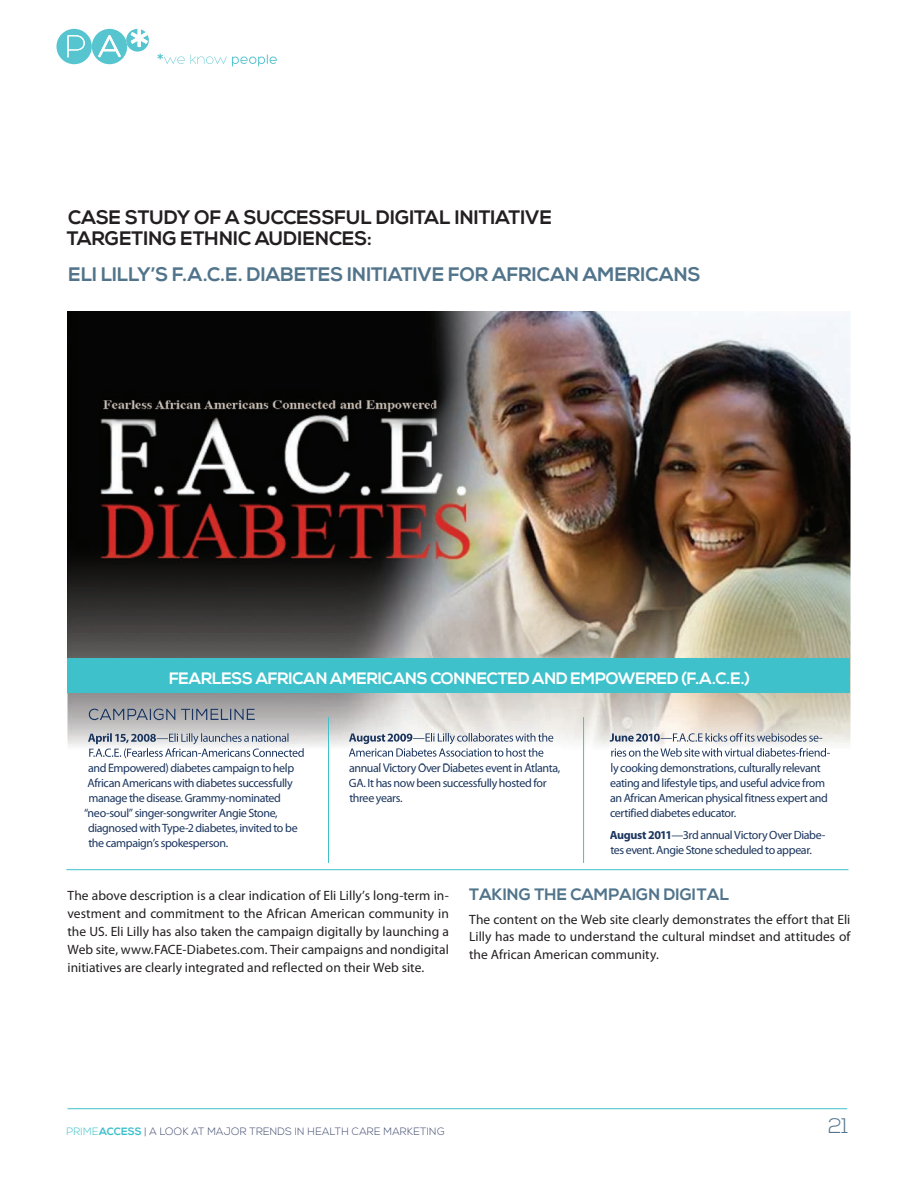
<style>
.page{position:relative;width:918px;height:1188px;background:#fff}
.page>*{position:absolute;margin:0;border:0;box-sizing:border-box;transform-origin:0 0}
.t1{font:300 21px "Nexa";color:#51748b}
.t2{font:700 19.5px/21px "Nexa";color:#231f20}
.t3{font:700 19.5px "Nexa";letter-spacing:.005em;color:#51748b}
.t4{font:700 16.5px "Nexa";letter-spacing:-.01em;color:#fff}
.t5{font:700 16.5px "Nexa";letter-spacing:.005em;color:#51748b}
.t6{font:13.5px/18px "Myriad Pro";letter-spacing:.005em;color:#231f20;text-align:justify}
.t7{font:12px/15px "Myriad Pro";letter-spacing:-.03em;color:#1b355e}
.t8{font:300 10.65px "Nexa";letter-spacing:.03em;color:#404b70}
.s1{font-weight:700}
.s2{color:#3ec1cb}
.s3{font-weight:700;color:#3ec1cb}
</style>
<div class="page">
<svg style="left:191px;top:54px;width:86px;height:12px"></svg>
<svg style="left:157px;top:54px;width:28px;height:10px"></svg>
<svg style="left:56px;top:29px;width:93px;height:35px"></svg>
<hr style="left:68px;top:1108px;width:779px;height:1px;background:#3ec1cb">
<img style="left:68px;top:311px;width:782px;height:453px">
<img style="left:89px;top:708px;width:166px;height:12px">
<img style="left:88px;top:733px;width:69px;height:11px">
<img style="left:157px;top:733px;width:132px;height:11px">
<img style="left:89px;top:748px;width:216px;height:10px">
<img style="left:89px;top:763px;width:205px;height:1px">
<img style="left:349px;top:733px;width:64px;height:11px">
<img style="left:413px;top:733px;width:141px;height:11px">
<img style="left:349px;top:748px;width:195px;height:9px">
<img style="left:350px;top:763px;width:210px;height:1px">
<img style="left:610px;top:733px;width:51px;height:9px">
<img style="left:661px;top:733px;width:161px;height:9px">
<img style="left:611px;top:748px;width:15px;height:9px">
<img style="left:629px;top:748px;width:201px;height:9px">
<img style="left:611px;top:763px;width:210px;height:1px">
<div style="left:68px;top:659px;width:782px;height:34px;background:#3ec1cb"></div>
<hr style="left:66px;top:869px;width:782px;height:1px;background:#3ec1cb">
<hr style="left:328px;top:717px;width:1px;height:146px;background:#3ec1cb">
<hr style="left:583px;top:717px;width:1px;height:146px;background:#3ec1cb">
<h2 class="t2" style="left:67px;top:208px;width:487px">CASE STUDY OF A SUCCESSFUL DIGITAL INITIATIVE<br>TARGETING ETHNIC AUDIENCES:</h2>
<h2 class="t3" style="left:69px;top:263px;width:634px">ELI LILLY’S F.A.C.E. DIABETES INITIATIVE FOR AFRICAN AMERICANS</h2>
<h3 class="t4" style="left:169px;top:669px;width:582px">FEARLESS AFRICAN AMERICANS CONNECTED AND EMPOWERED (F.A.C.E.)</h3>
<p class="t7" style="left:88px;top:760px;width:208px">and Empowered) diabetes campaign to help</p>
<p class="t7" style="left:88px;top:775px;width:207px">African Americans with diabetes successfully</p>
<p class="t7" style="left:88px;top:790px;width:194px">manage the disease. Grammy-nominated</p>
<p class="t7" style="left:84px;top:805px;width:195px">“neo-soul” singer-songwriter Angie Stone,</p>
<p class="t7" style="left:88px;top:820px;width:211px">diagnosed with Type-2 diabetes, invited to be</p>
<p class="t7" style="left:88px;top:835px;width:141px">the campaign’s spokesperson.</p>
<p class="t7" style="left:349px;top:760px;width:213px">annual Victory Over Diabetes event in Atlanta,<br>GA. It has now been successfully hosted for three years.</p>
<p class="t7" style="left:610px;top:760px;width:219px">ly cooking demonstrations, culturally relevant eating and lifestyle tips, and useful advice from an African American physical fitness expert and certified diabetes educator.</p>
<p class="t7" style="left:610px;top:828px;width:217px"><span class="s1">August 2011</span>—3rd annual Victory Over Diabe&shy;tes event. Angie Stone scheduled to appear.</p>
<p class="t6" style="left:68px;top:887px;width:383px">The above description is a clear indication of Eli Lilly’s long-term in&shy;vestment and commitment to the African American community in the US. Eli Lilly has also taken the campaign digitally by launching a Web site, www.FACE-Diabetes.com. Their campaigns and nondigital initiatives are clearly integrated and reflected on their Web site.</p>
<h3 class="t5" style="left:469px;top:885px;width:262px">TAKING THE CAMPAIGN DIGITAL</h3>
<p class="t6" style="left:469px;top:911px;width:383px;line-height:17.2px">The content on the Web site clearly demonstrates the effort that Eli Lilly has made to understand the cultural mindset and attitudes of the African American community.</p>
<p class="t8" style="left:66px;top:1125px;width:380px"><span class="s2">PRIME</span><span class="s3">ACCESS</span> | A LOOK AT MAJOR TRENDS IN HEALTH CARE MARKETING</p>
<h1 class="t1" style="left:828px;top:1114px;width:22px">21</h1>
</div>
